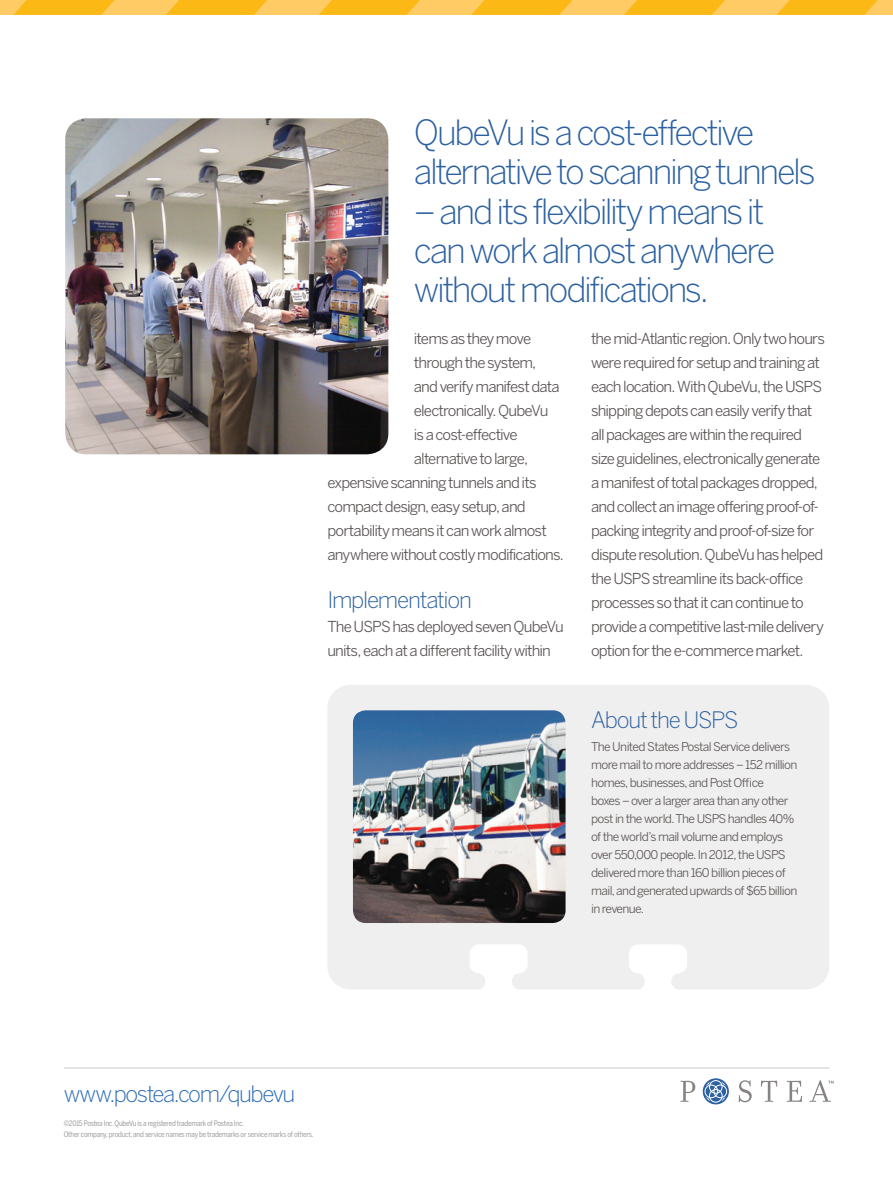
<style>
.page{position:relative;width:893px;height:1191px;background:#fff}
.page>*{position:absolute;margin:0;border:0;box-sizing:border-box;transform-origin:0 0}
.Callout{font:300 34.5px/39px "Benton Sans";letter-spacing:-.07em;color:#2b60a1}
.Rolodex_Head{font:300 22.5px "Benton Sans";letter-spacing:-.055em;color:#2b60a1}
.URL{font:300 22.5px "Benton Sans";letter-spacing:-.065em;color:#2869b3}
.Text{font:15px/24px "Benton Sans";letter-spacing:-.055em;color:#5b5655}
.Rolodex_Text{font:12px/18px "Benton Sans";letter-spacing:-.05em;color:#5b5655}
.Legal{font:7.5px "Benton Sans Cond";letter-spacing:-.03em;color:#9f9c9b}
</style>
<div class="page">
<div style="left:328px;top:685px;width:501px;height:304px;background:#f0efef"></div>
<img style="left:353px;top:710px;width:213px;height:213px">
<hr style="left:64px;top:1067px;width:765px;height:1px;background:#cbc9c9">
<img style="left:65px;top:118px;width:323px;height:336px">
<svg style="left:680px;top:1080px;width:15px;height:21px"></svg>
<svg style="left:739px;top:1080px;width:13px;height:22px"></svg>
<svg style="left:761px;top:1080px;width:16px;height:21px"></svg>
<svg style="left:787px;top:1080px;width:15px;height:22px"></svg>
<svg style="left:809px;top:1080px;width:24px;height:21px"></svg>
<svg style="left:703px;top:1078px;width:26px;height:26px"></svg>
<div style="left:0;top:0;width:893px;height:15px;background:#fecb64"></div>
<svg style="left:13px;top:0;width:102px;height:15px;background:#fcba1f"></svg>
<svg style="left:166px;top:0;width:101px;height:15px;background:#fcba1e"></svg>
<svg style="left:319px;top:0;width:101px;height:15px;background:#fcba1e"></svg>
<svg style="left:471px;top:0;width:101px;height:15px;background:#fcba1e"></svg>
<svg style="left:624px;top:0;width:101px;height:15px;background:#fcba1e"></svg>
<svg style="left:776px;top:0;width:102px;height:15px;background:#fcba1f"></svg>
<p class="Callout" style="left:414px;top:113px;width:403px">QubeVu is a cost-effective alternative to scanning tunnels</p>
<p class="Callout" style="left:414px;top:191px;width:363px">– and its flexibility means it can work almost anywhere without modifications.</p>
<p class="Text" style="left:414px;top:326px;width:119px">items as they move</p>
<p class="Text" style="left:414px;top:350px;width:124px">through the system,</p>
<p class="Text" style="left:414px;top:374px;width:147px">and verify manifest data</p>
<p class="Text" style="left:414px;top:398px;width:136px">electronically. QubeVu</p>
<p class="Text" style="left:414px;top:422px;width:105px">is a cost-effective</p>
<p class="Text" style="left:414px;top:446px;width:116px">alternative to large,</p>
<p class="Text" style="left:327px;top:470px;width:211px">expensive scanning tunnels and its</p>
<p class="Text" style="left:327px;top:494px;width:200px">compact design, easy setup, and</p>
<p class="Text" style="left:327px;top:518px;width:221px">portability means it can work almost</p>
<p class="Text" style="left:327px;top:542px;width:238px">anywhere without costly modifications.</p>
<h2 class="Rolodex_Head" style="left:327px;top:586px;width:146px">Implementation</h2>
<p class="Text" style="left:327px;top:614px;width:238px">The USPS has deployed seven QubeVu units, each at a different facility within</p>
<p class="Text" style="left:591px;top:326px;width:235px">the mid-Atlantic region. Only two hours were required for setup and training at each location. With QubeVu, the USPS shipping depots can easily verify that all packages are within the required size guidelines, electronically generate a manifest of total packages dropped, and collect an image offering proof-of&shy;packing integrity and proof-of-size for dispute resolution. QubeVu has helped the USPS streamline its back-office processes so that it can continue to provide a competitive last-mile delivery option for the e-commerce market.</p>
<p class="Rolodex_Head" style="left:591px;top:706px;width:149px">About the USPS</p>
<p class="Rolodex_Text" style="left:591px;top:737px;width:208px">The United States Postal Service delivers more mail to more addresses – 152 million homes, businesses, and Post Office<br>boxes – over a larger area than any other post in the world. The USPS handles 40% of the world’s mail volume and employs over 550,000 people. In 2012, the USPS delivered more than 160 billion pieces of mail, and generated upwards of $65 billion in revenue.</p>
<p class="URL" style="left:64px;top:1080px;width:233px">www.postea.com/qubevu</p>
<p class="Legal" style="left:64px;top:1119px;width:182px">©2015 Postea Inc. QubeVu is a registered trademark of Postea Inc.</p>
<p class="Legal" style="left:64px;top:1129px;width:251px">Other company, product, and service names may be trademarks or service marks of others.</p>
</div>
